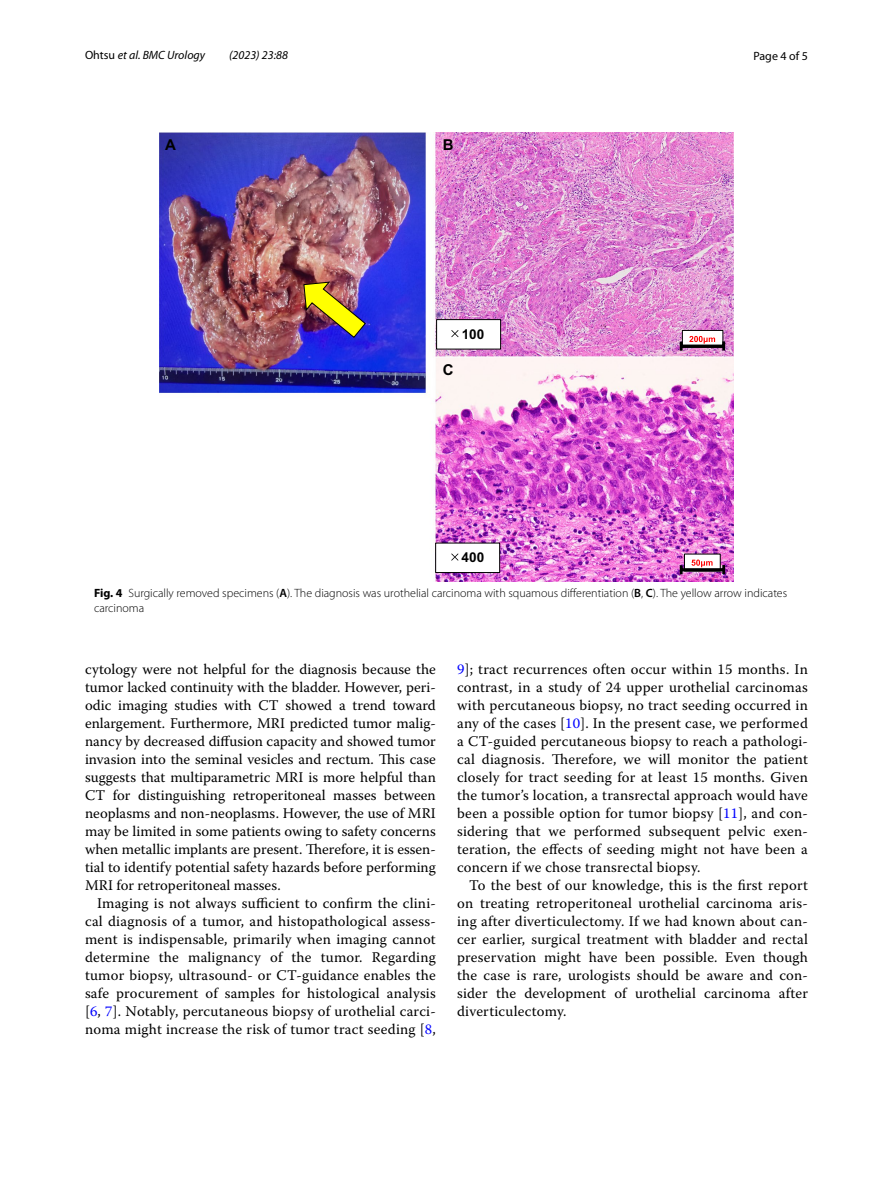
<style>
.page{position:relative;width:893px;height:1187px;background:#fff}
.page>*{position:absolute;margin:0;border:0;box-sizing:border-box;transform-origin:0 0}
.t1{font:15px "Arial Bold MT3";color:#000}
.t2{font:14.7px/18px "Warnock Pro";letter-spacing:.015em;color:#000;text-align:justify}
.t3{font:13.5px "Arial Bold MT3";color:#000}
.t4{font:300 12px/15px "Myriad Pro";color:#000}
.t5{font:italic 12px "Myriad Pro";color:#000}
.t6{font:12px "Myriad Pro";color:#000}
.s1{font-style:normal}
.s2{font-weight:700}
.s3{font-weight:600}
.s4{color:#00f}
</style>
<div class="page">
<img style="left:159px;top:133px;width:575px;height:448px">
<img style="left:303px;top:281px;width:64px;height:57px">
<div style="left:436px;top:319px;width:65px;height:30px;background:#fff;border:1px solid #000"></div>
<svg style="left:451px;top:330px;width:8px;height:7px"></svg>
<div style="left:435px;top:542px;width:65px;height:31px;background:#fff;border:1px solid #000"></div>
<svg style="left:451px;top:553px;width:7px;height:7px"></svg>
<div style="left:682px;top:330px;width:41px;height:18px;background:#fff;border:1px solid #000"></div>
<svg style="left:689px;top:336px;width:26px;height:7px"></svg>
<hr style="left:681px;top:344px;width:43px;height:3px;background:#000">
<svg style="left:722px;top:341px;width:3px;height:9px"></svg>
<svg style="left:680px;top:341px;width:3px;height:9px"></svg>
<div style="left:684px;top:553px;width:37px;height:18px;background:#fff;border:1px solid #000"></div>
<svg style="left:691px;top:559px;width:21px;height:8px"></svg>
<hr style="left:681px;top:568px;width:43px;height:3px;background:#000">
<svg style="left:722px;top:565px;width:3px;height:9px"></svg>
<svg style="left:680px;top:565px;width:3px;height:9px"></svg>
<p class="t5" style="left:85px;top:48px;width:122px"><span class="s1">Ohtsu</span> et al. BMC Urology</p>
<p class="t5" style="left:229px;top:48px;width:60px">(2023) 23:88</p>
<p class="t6" style="left:753px;top:48px;width:56px">Page 4 of 5</p>
<p class="t1" style="left:165px;top:134px;width:12px">A</p>
<p class="t1" style="left:443px;top:134px;width:12px">B</p>
<p class="t1" style="left:443px;top:359px;width:12px">C</p>
<p class="t3" style="left:462px;top:325px;width:24px">100</p>
<p class="t3" style="left:462px;top:548px;width:24px">400</p>
<p class="t4" style="left:94px;top:585px;width:695px"><span class="s2">Fig. 4</span> Surgically removed specimens (<span class="s3">A</span>). The diagnosis was urothelial carcinoma with squamous differentiation (<span class="s3">B</span>, <span class="s3">C</span>). The yellow arrow indicates carcinoma</p>
<p class="t2" style="left:85px;top:659px;width:352px">cytology were not helpful for the diagnosis because the tumor lacked continuity with the bladder. However, peri&shy;odic imaging studies with CT showed a trend toward enlargement. Furthermore, MRI predicted tumor malig&shy;nancy by decreased diffusion capacity and showed tumor invasion into the seminal vesicles and rectum. This case suggests that multiparametric MRI is more helpful than CT for distinguishing retroperitoneal masses between neoplasms and non-neoplasms. However, the use of MRI may be limited in some patients owing to safety concerns when metallic implants are present. Therefore, it is essen&shy;tial to identify potential safety hazards before performing MRI for retroperitoneal masses.</p>
<p class="t2" style="left:85px;top:893px;width:352px;text-indent:12px">Imaging is not always sufficient to confirm the clini&shy;cal diagnosis of a tumor, and histopathological assess&shy;ment is indispensable, primarily when imaging cannot determine the malignancy of the tumor. Regarding tumor biopsy, ultrasound- or CT-guidance enables the safe procurement of samples for histological analysis [<span class="s4">6</span>, <span class="s4">7</span>]. Notably, percutaneous biopsy of urothelial carci&shy;noma might increase the risk of tumor tract seeding [<span class="s4">8</span>,</p>
<p class="t2" style="left:457px;top:659px;width:352px"><span class="s4">9</span>]; tract recurrences often occur within 15 months. In contrast, in a study of 24 upper urothelial carcinomas with percutaneous biopsy, no tract seeding occurred in any of the cases [<span class="s4">10</span>]. In the present case, we performed a CT-guided percutaneous biopsy to reach a pathologi&shy;cal diagnosis. Therefore, we will monitor the patient closely for tract seeding for at least 15 months. Given the tumor’s location, a transrectal approach would have been a possible option for tumor biopsy [<span class="s4">11</span>], and con&shy;sidering that we performed subsequent pelvic exen&shy;teration, the effects of seeding might not have been a concern if we chose transrectal biopsy.</p>
<p class="t2" style="left:457px;top:875px;width:352px;text-indent:12px">To the best of our knowledge, this is the first report on treating retroperitoneal urothelial carcinoma aris&shy;ing after diverticulectomy. If we had known about can&shy;cer earlier, surgical treatment with bladder and rectal preservation might have been possible. Even though the case is rare, urologists should be aware and con&shy;sider the development of urothelial carcinoma after diverticulectomy.</p>
</div>
